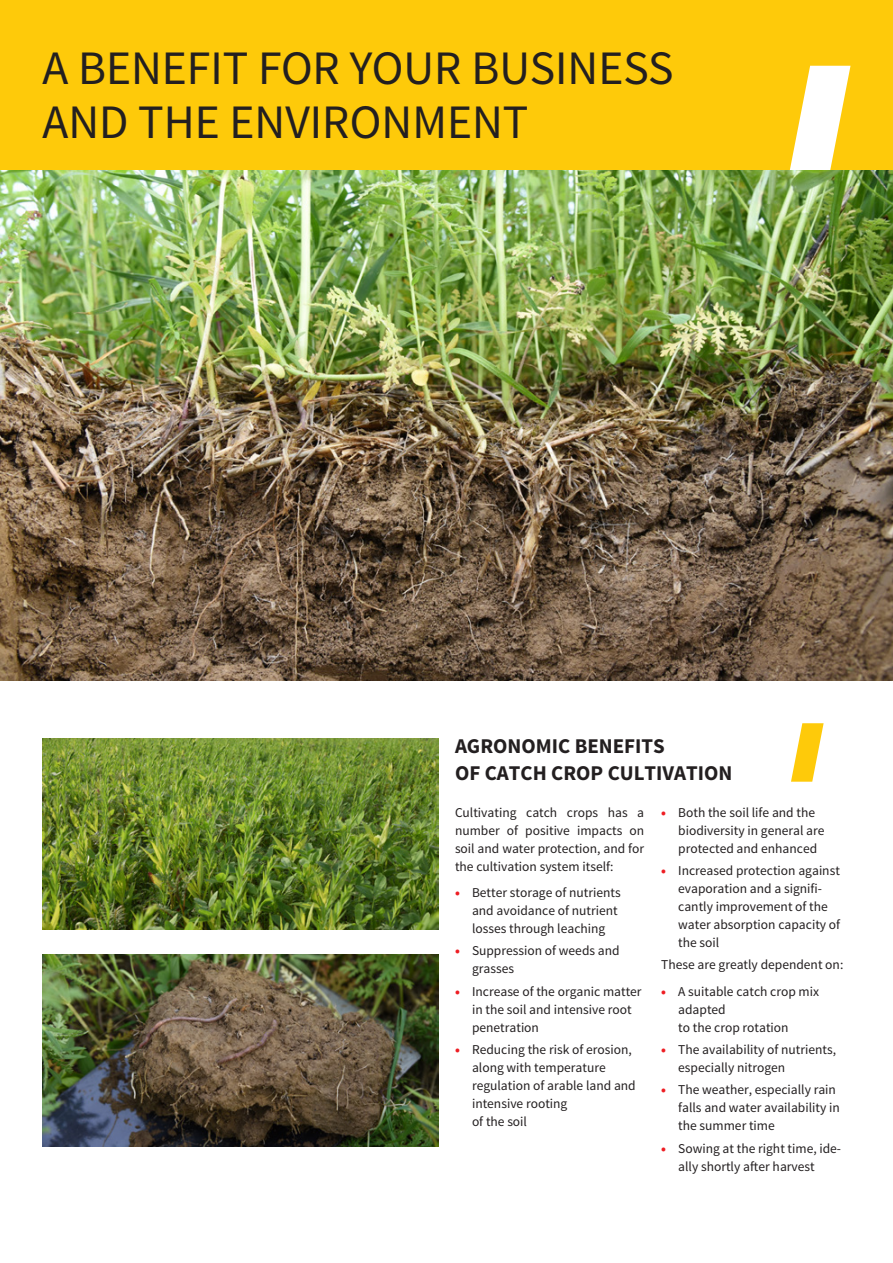
<style>
.page{position:relative;width:893px;height:1263px;background:#fff}
.page>*{position:absolute;margin:0;border:0;box-sizing:border-box;transform-origin:0 0}
.Headline_Kopf{font:48px/54px "Source Sans Pro";color:#231f20}
.Subheadline_14{font:700 21px/27px "Source Sans Pro";color:#231f20}
.Fliesstext_9{font:13.5px/18px "Source Sans Pro";color:#231f20}
.s1{font-weight:900;color:#ee1d23}
</style>
<div class="page">
<div style="left:0;top:0;width:893px;height:170px;background:#feca0a"></div>
<svg style="left:790px;top:66px;width:60px;height:104px"></svg>
<img style="left:0;top:170px;width:893px;height:510px">
<img style="left:43px;top:738px;width:395px;height:191px">
<img style="left:43px;top:955px;width:395px;height:191px">
<svg style="left:791px;top:723px;width:33px;height:59px"></svg>
<p class="Headline_Kopf" style="left:43px;top:42px;width:633px">A BENEFIT FOR YOUR BUSINESS<br>AND THE ENVIRONMENT</p>
<p class="Subheadline_14" style="left:455px;top:733px;width:279px">AGRONOMIC BENEFITS<br>OF CATCH CROP CULTIVATION</p>
<p class="Fliesstext_9" style="left:455px;top:803px;width:191px;text-align:justify">Cultivating catch crops has a number of positive impacts on soil and water protection, and for the cultivation system itself:</p>
<p class="Fliesstext_9" style="left:472px;top:884px;width:150px;text-indent:-17px"><span class="s1">•</span> Better storage of nutrients and avoidance of nutrient losses through leaching</p>
<p class="Fliesstext_9" style="left:472px;top:942px;width:149px;text-indent:-17px"><span class="s1">•</span> Suppression of weeds and grasses</p>
<p class="Fliesstext_9" style="left:472px;top:982px;width:171px;text-indent:-17px"><span class="s1">•</span> Increase of the organic matter in the soil and intensive root penetration</p>
<p class="Fliesstext_9" style="left:472px;top:1041px;width:165px;text-indent:-17px"><span class="s1">•</span> Reducing the risk of erosion, along with temperature regulation of arable land and intensive rooting<br>of the soil</p>
<p class="Fliesstext_9" style="left:678px;top:803px;width:148px;text-indent:-17px"><span class="s1">•</span> Both the soil life and the biodiversity in general are protected and enhanced</p>
<p class="Fliesstext_9" style="left:678px;top:862px;width:163px;text-indent:-17px"><span class="s1">•</span> Increased protection against evaporation and a signifi&shy;cantly improvement of the water absorption capacity of the soil</p>
<p class="Fliesstext_9" style="left:661px;top:956px;width:184px">These are greatly dependent on:</p>
<p class="Fliesstext_9" style="left:678px;top:982px;width:142px;text-indent:-17px"><span class="s1">•</span> A suitable catch crop mix adapted<br>to the crop rotation</p>
<p class="Fliesstext_9" style="left:678px;top:1041px;width:159px;text-indent:-17px"><span class="s1">•</span> The availability of nutrients, especially nitrogen</p>
<p class="Fliesstext_9" style="left:678px;top:1081px;width:163px;text-indent:-17px"><span class="s1">•</span> The weather, especially rain falls and water availability in the summer time</p>
<p class="Fliesstext_9" style="left:678px;top:1139px;width:164px;text-indent:-17px"><span class="s1">•</span> Sowing at the right time, ide&shy;ally shortly after harvest</p>
</div>
